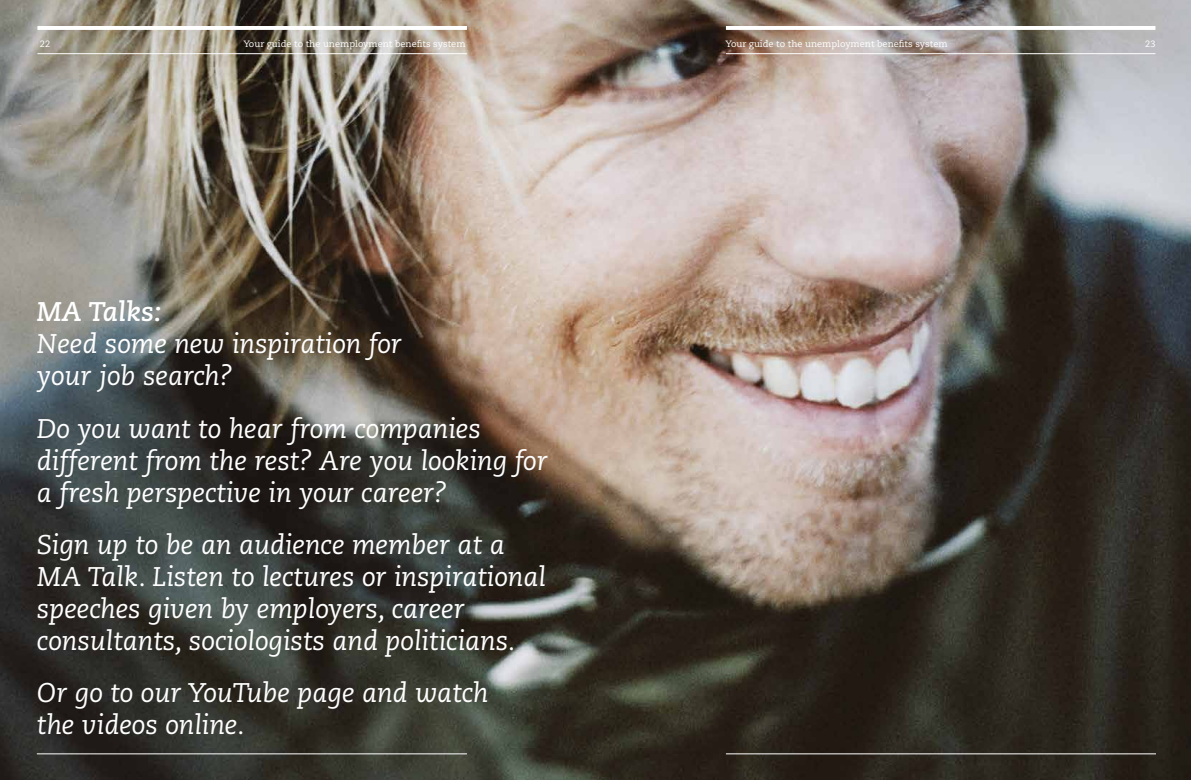
<style>
.page{position:relative;width:1191px;height:780px;background:#fff}
.page>*{position:absolute;margin:0;border:0;box-sizing:border-box;transform-origin:0 0}
.t1{font:italic 27px/32px "Caecilia";color:#fff}
.t2{font:italic 700 27px "Caecilia";color:#fff}
.t3{font:9.2px "Caecilia";color:#fff}
</style>
<div class="page">
<img style="left:0;top:0;width:1191px;height:780px">
<hr style="left:726px;top:26px;width:429px;height:4px;background:#fff">
<hr style="left:726px;top:53px;width:429px;height:1px;background:#fff">
<hr style="left:726px;top:753px;width:430px;height:1px;background:#fff">
<hr style="left:37px;top:53px;width:430px;height:1px;background:#fff">
<hr style="left:37px;top:26px;width:430px;height:4px;background:#fff">
<hr style="left:37px;top:753px;width:430px;height:1px;background:#fff">
<p class="t3" style="left:40px;top:38px;width:12px">22</p>
<p class="t3" style="left:243px;top:39px;width:224px">Your guide to the unemployment benefits system</p>
<p class="t3" style="left:725px;top:38px;width:224px">Your guide to the unemployment benefits system</p>
<p class="t3" style="left:1145px;top:38px;width:12px">23</p>
<p class="t2" style="left:37px;top:296px;width:127px">MA Talks:</p>
<p class="t1" style="left:37px;top:329px;width:366px">Need some new inspiration for your job search?</p>
<p class="t1" style="left:37px;top:413px;width:512px">Do you want to hear from companies different from the rest? Are you looking for a fresh perspective in your career?</p>
<p class="t1" style="left:37px;top:529px;width:510px">Sign up to be an audience member at a MA Talk. Listen to lectures or inspirational speeches given by employers, career consultants, sociologists and politicians.</p>
<p class="t1" style="left:37px;top:677px;width:453px">Or go to our YouTube page and watch the videos online.</p>
</div>
